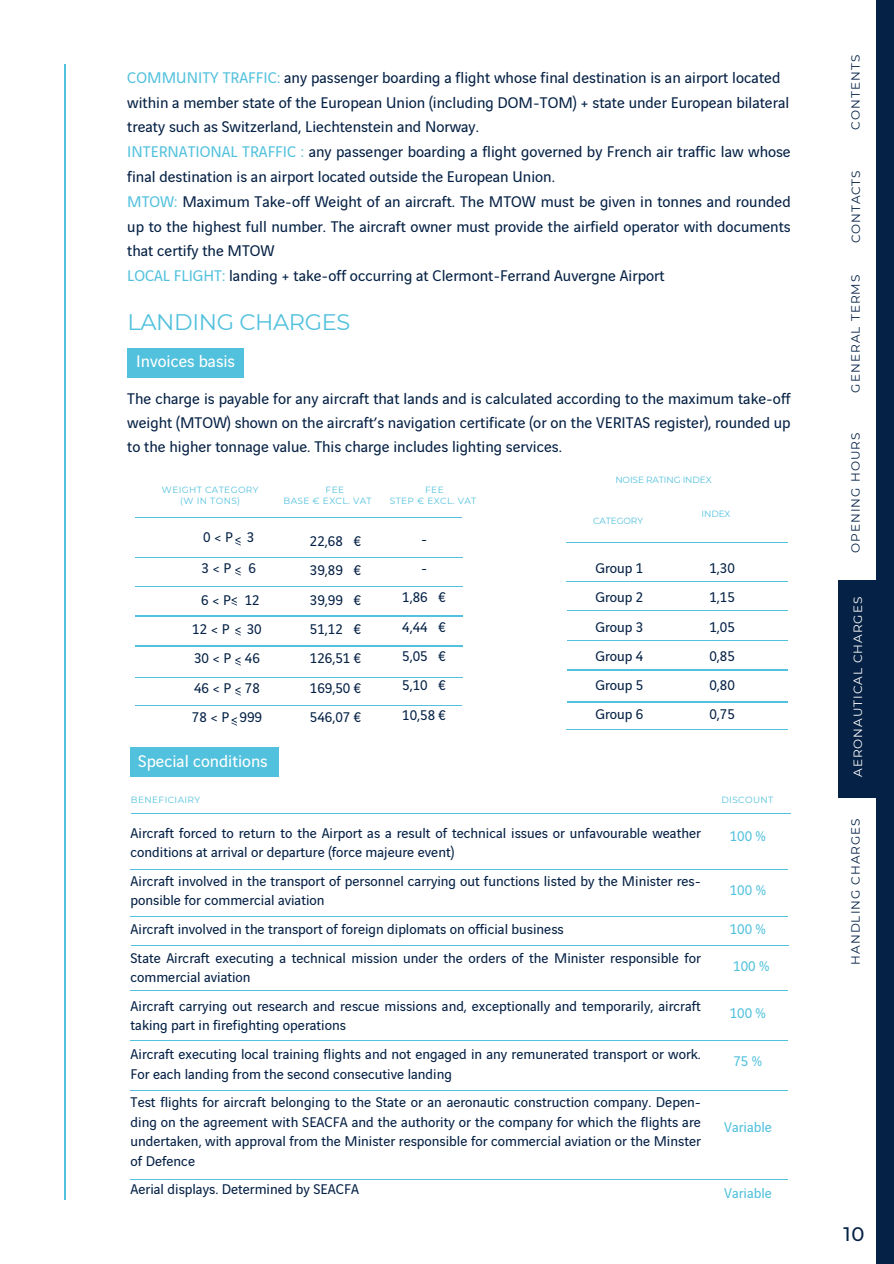
<style>
.page{position:relative;width:894px;height:1264px;background:#fff}
.page>*{position:absolute;margin:0;border:0;box-sizing:border-box;transform-origin:0 0}
.t1{font:22.5px "Montserrat";letter-spacing:-.015em;color:#52c1dd}
.t2{font:500 19.5px "Montserrat";color:#052145}
.t3{font:18px "Vinci Sans";color:#fff}
.t4{font:16.5px/24.8px "Vinci Sans";color:#052145;text-align:justify}
.t5{font:15px/29.2px "Vinci Sans";color:#052145}
.t6{font:15px "Vinci Sans";color:#52c1dd}
.t7{font:12px "Montserrat";letter-spacing:.09em;color:#052145}
.t8{font:12px "Montserrat";letter-spacing:.08em;color:#fff}
.t9{font:12px "Montserrat";letter-spacing:.07em;color:#052145}
.t10{font:9px/11.2px "Montserrat";letter-spacing:.04em;color:#52c1dd;text-align:center}
.t11{font:9px "Montserrat";letter-spacing:-.015em;color:#52c1dd}
.s1{color:#52c1dd}
</style>
<div class="page">
<hr style="left:64px;top:64px;width:1px;height:1135px;background:#52c1dd">
<div style="left:128px;top:348px;width:115px;height:30px;background:#52c1dd"></div>
<div style="left:130px;top:747px;width:148px;height:30px;background:#52c1dd"></div>
<hr style="left:130px;top:990px;width:657px;height:1px;background:#52c1dd">
<hr style="left:130px;top:869px;width:658px;height:1px;background:#52c1dd">
<hr style="left:130px;top:916px;width:658px;height:1px;background:#52c1dd">
<hr style="left:130px;top:1178px;width:658px;height:1px;background:#52c1dd">
<hr style="left:130px;top:1040px;width:658px;height:1px;background:#52c1dd">
<hr style="left:130px;top:1089px;width:658px;height:1px;background:#52c1dd">
<hr style="left:131px;top:813px;width:659px;height:1px;background:#52c1dd">
<hr style="left:131px;top:945px;width:657px;height:1px;background:#52c1dd">
<hr style="left:135px;top:517px;width:327px;height:1px;background:#52c1dd">
<hr style="left:135px;top:557px;width:327px;height:1px;background:#52c1dd">
<hr style="left:135px;top:586px;width:327px;height:1px;background:#52c1dd">
<hr style="left:135px;top:616px;width:327px;height:1px;background:#52c1dd">
<hr style="left:135px;top:645px;width:327px;height:1px;background:#52c1dd">
<hr style="left:135px;top:677px;width:327px;height:1px;background:#52c1dd">
<hr style="left:135px;top:705px;width:326px;height:1px;background:#52c1dd">
<svg style="left:235px;top:537px;width:6px;height:8px"></svg>
<svg style="left:235px;top:567px;width:6px;height:8px"></svg>
<svg style="left:231px;top:597px;width:6px;height:8px"></svg>
<svg style="left:235px;top:627px;width:6px;height:8px"></svg>
<svg style="left:235px;top:657px;width:6px;height:8px"></svg>
<svg style="left:235px;top:687px;width:6px;height:8px"></svg>
<svg style="left:231px;top:717px;width:6px;height:8px"></svg>
<hr style="left:566px;top:542px;width:327px;height:1px;background:#52c1dd">
<hr style="left:566px;top:581px;width:327px;height:1px;background:#52c1dd">
<hr style="left:567px;top:610px;width:326px;height:1px;background:#52c1dd">
<hr style="left:567px;top:640px;width:326px;height:1px;background:#52c1dd">
<hr style="left:567px;top:669px;width:326px;height:1px;background:#52c1dd">
<hr style="left:567px;top:701px;width:326px;height:1px;background:#52c1dd">
<hr style="left:566px;top:729px;width:327px;height:1px;background:#52c1dd">
<div style="left:788px;top:498px;width:90px;height:262px;background:#fff"></div>
<div style="left:876px;top:0;width:17px;height:1263px;background:#052145"></div>
<div style="left:838px;top:580px;width:55px;height:217px;background:#052145"></div>
<p class="t4" style="left:127px;top:66px;width:664px;text-align:left"><span class="s1">COMMUNITY TRAFFIC:</span> any passenger boarding a flight whose final destination is an airport located within a member state of the European Union (including DOM-TOM) + state under European bilateral treaty such as Switzerland, Liechtenstein and Norway.<br><span class="s1">INTERNATIONAL TRAFFIC :</span> any passenger boarding a flight governed by French air traffic law whose final destination is an airport located outside the European Union.<br><span class="s1">MTOW:</span> Maximum Take-off Weight of an aircraft. The MTOW must be given in tonnes and rounded up to the highest full number. The aircraft owner must provide the airfield operator with documents that certify the MTOW<br><span class="s1">LOCAL FLIGHT:</span> landing + take-off occurring at Clermont-Ferrand Auvergne Airport</p>
<h1 class="t1" style="left:128px;top:308px;width:224px">LANDING CHARGES</h1>
<p class="t3" style="left:136px;top:353px;width:100px">Invoices basis</p>
<p class="t4" style="left:127px;top:388px;width:664px;line-height:23.7px">The charge is payable for any aircraft that lands and is calculated according to the maximum take-off weight (MTOW) shown on the aircraft’s navigation certificate (or on the VERITAS register), rounded up to the higher tonnage value. This charge includes lighting services.</p>
<p class="t10" style="left:162px;top:484px;width:98px">WEIGHT CATEGORY (W IN TONS)</p>
<p class="t10" style="left:283px;top:484px;width:90px;text-align:left;text-indent:42px">FEE<br>BASE € EXCL. VAT</p>
<p class="t10" style="left:389px;top:484px;width:88px">FEE<br>STEP € EXCL. VAT</p>
<p class="t5" style="left:201px;top:522px;width:60px;line-height:31.5px">0&lt;P 3<br>3&lt;P 6<br>6&lt;P 12</p>
<p class="t5" style="left:192px;top:615px;width:71px">12&lt;P 30<br>30&lt;P 46<br>46&lt;P 78<br>78 &lt; P 999</p>
<p class="t3" style="left:138px;top:753px;width:131px">Special conditions</p>
<p class="t10" style="left:131px;top:794px;width:71px">BENEFICIAIRY</p>
<p class="t5" style="left:310px;top:527px;width:53px;text-align:justify">22,68 € 39,89 € 39,99 € 51,12 € 126,51 € 169,50 € 546,07 €</p>
<p class="t5" style="left:402px;top:525px;width:45px;text-align:center">-<br>-<br>1,86 €<br>4,44 €<br>5,05 €<br>5,10 €<br>10,58 €</p>
<p class="t11" style="left:615px;top:474px;width:98px">NOISE RATING INDEX</p>
<p class="t11" style="left:593px;top:515px;width:51px">CATEGORY</p>
<p class="t10" style="left:701px;top:508px;width:30px">INDEX</p>
<p class="t5" style="left:595px;top:554px;width:49px;text-align:justify">Group 1<br>Group 2<br>Group 3<br>Group 4<br>Group 5<br>Group 6</p>
<p class="t5" style="left:709px;top:554px;width:27px;text-align:justify">1,30<br>1,15<br>1,05<br>0,85<br>0,80<br>0,75</p>
<p class="t10" style="left:721px;top:794px;width:53px">DISCOUNT</p>
<p class="t5" style="left:130px;top:824px;width:571px;line-height:19.4px">Aircraft forced to return to the Airport as a result of technical issues or unfavourable weather conditions at arrival or departure (force majeure event)</p>
<p class="t5" style="left:130px;top:872px;width:571px;line-height:19.4px">Aircraft involved in the transport of personnel carrying out functions listed by the Minister res&shy;ponsible for commercial aviation</p>
<p class="t5" style="left:130px;top:915px;width:571px;line-height:28.8px">Aircraft involved in the transport of foreign diplomats on official business<br>State Aircraft executing a technical mission under the orders of the Minister responsible for</p>
<p class="t5" style="left:130px;top:963px;width:571px;line-height:28.8px">commercial aviation<br>Aircraft carrying out research and rescue missions and, exceptionally and temporarily, aircraft</p>
<p class="t5" style="left:130px;top:1011px;width:571px;line-height:28.8px">taking part in firefighting operations<br>Aircraft executing local training flights and not engaged in any remunerated transport or work.</p>
<p class="t5" style="left:130px;top:1060px;width:571px;line-height:28.8px">For each landing from the second consecutive landing<br>Test flights for aircraft belonging to the State or an aeronautic construction company. Depen-</p>
<p class="t5" style="left:130px;top:1112px;width:571px;line-height:19.4px;text-align:justify">ding on the agreement with SEACFA and the authority or the company for which the flights are undertaken, with approval from the Minister responsible for commercial aviation or the Minster of Defence</p>
<p class="t5" style="left:130px;top:1175px;width:230px">Aerial displays. Determined by SEACFA</p>
<p class="t6" style="left:729px;top:829px;width:38px">100 %</p>
<p class="t6" style="left:729px;top:883px;width:38px">100 %</p>
<p class="t6" style="left:729px;top:922px;width:38px">100 %</p>
<p class="t6" style="left:733px;top:959px;width:38px">100 %</p>
<p class="t6" style="left:729px;top:1006px;width:38px">100 %</p>
<p class="t6" style="left:733px;top:1054px;width:30px">75 %</p>
<p class="t6" style="left:724px;top:1120px;width:49px">Variable</p>
<p class="t6" style="left:724px;top:1186px;width:49px">Variable</p>
<p class="t7" style="left:848px;top:130px;width:76px;rotate:-90deg">CONTENTS</p>
<p class="t9" style="left:848px;top:243px;width:74px;rotate:-90deg">CONTACTS</p>
<p class="t7" style="left:848px;top:392px;width:119px;rotate:-90deg">GENERAL TERMS</p>
<p class="t7" style="left:848px;top:553px;width:122px;rotate:-90deg">OPENING HOURS</p>
<p class="t8" style="left:850px;top:777px;width:181px;rotate:-90deg">AERONAUTICAL CHARGES</p>
<p class="t7" style="left:848px;top:964px;width:148px;rotate:-90deg">HANDLING CHARGES</p>
<h2 class="t2" style="left:843px;top:1222px;width:22px">10</h2>
</div>
